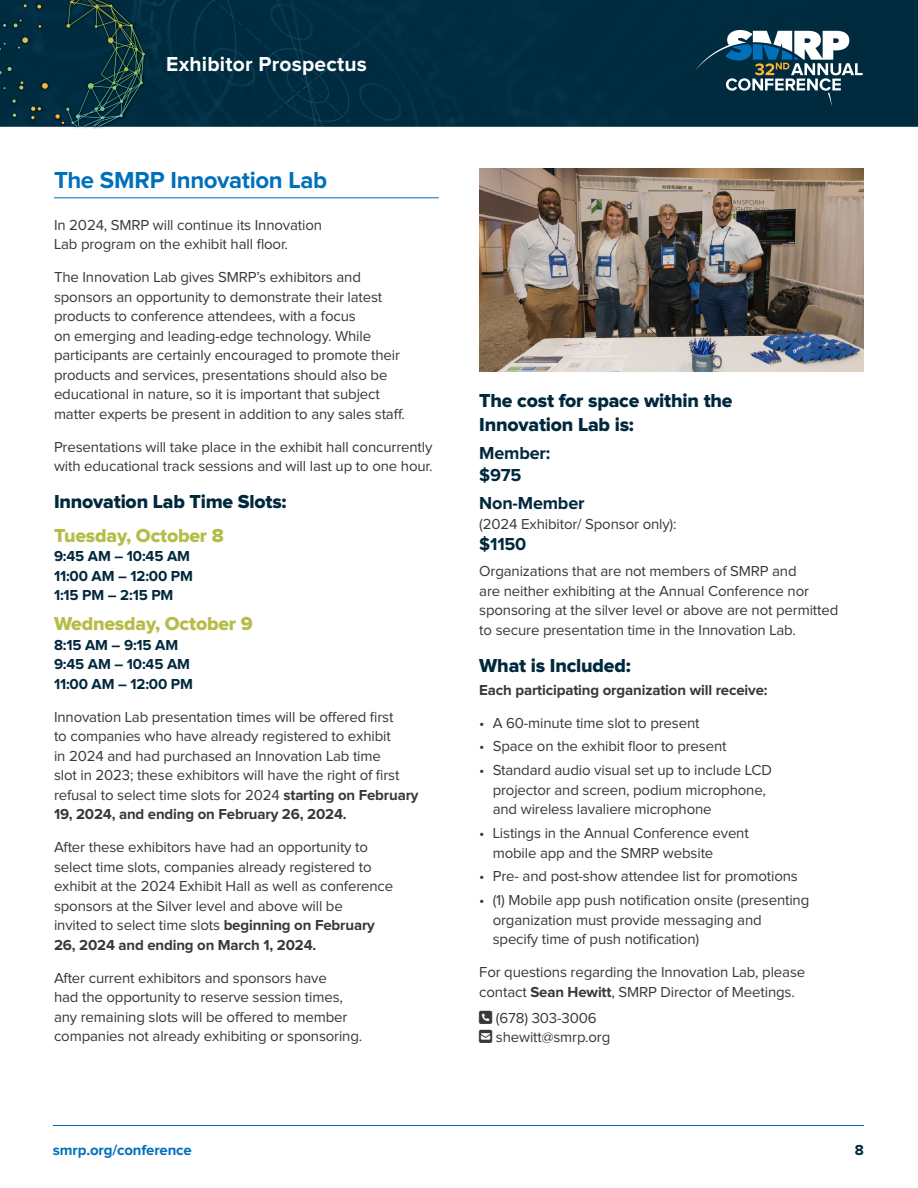
<style>
.page{position:relative;width:918px;height:1188px;background:#fff}
.page>*{position:absolute;margin:0;border:0;box-sizing:border-box;transform-origin:0 0}
.t1{font:700 24px "Proxima Nova";letter-spacing:-.015em;color:#0070ba}
.t2{font:700 21px "Proxima Nova";letter-spacing:.01em;color:#fff}
.t3{font:19.5px/23.4px "Proxima Nova Extrabld";letter-spacing:-.01em;color:#00283c}
.t4{font:19.5px "Proxima Nova Extrabld";letter-spacing:-.01em;color:#b5bc48}
.t5{font:700 18px/21.6px "Proxima Nova";letter-spacing:-.01em;color:#00283c}
.t6{font:15px/19.5px "Proxima Nova";letter-spacing:-.01em;color:#383839}
.t7{font:700 15px/19.5px "Proxima Nova";letter-spacing:-.01em;color:#00283c}
.t8{font:700 15px "Proxima Nova";letter-spacing:-.01em;color:#383839}
.t9{font:700 15px "Proxima Nova";letter-spacing:-.01em;color:#0070ba}
.s1{font-weight:700}
</style>
<div class="page">
<div style="left:148px;top:0;width:770px;height:126px;background:#012c40"></div>
<svg style="left:0;top:0;width:148px;height:129px;background:#2a4e5f"></svg>
<svg style="left:0;top:0;width:60px;height:119px;background:#063040"></svg>
<svg style="left:66px;top:0;width:79px;height:126px;background:#0f3941"></svg>
<hr style="left:53px;top:1125px;width:811px;height:1px;background:#0070ba">
<svg style="left:695px;top:30px;width:168px;height:77px"></svg>
<hr style="left:54px;top:197px;width:385px;height:1px;background:#0070ba">
<img style="left:479px;top:169px;width:385px;height:202px">
<h2 class="t2" style="left:166px;top:54px;width:202px">Exhibitor Prospectus</h2>
<h1 class="t1" style="left:54px;top:169px;width:275px">The SMRP Innovation Lab</h1>
<p class="t6" style="left:54px;top:216px;width:270px">In 2024, SMRP will continue its Innovation<br>Lab program on the exhibit hall floor.</p>
<p class="t6" style="left:54px;top:268px;width:352px">The Innovation Lab gives SMRP’s exhibitors and sponsors an opportunity to demonstrate their latest products to conference attendees, with a focus<br>on emerging and leading-edge technology. While participants are certainly encouraged to promote their products and services, presentations should also be educational in nature, so it is important that subject matter experts be present in addition to any sales staff.</p>
<p class="t6" style="left:54px;top:438px;width:380px">Presentations will take place in the exhibit hall concurrently with educational track sessions and will last up to one hour.</p>
<h3 class="t3" style="left:54px;top:491px;width:234px">Innovation Lab Time Slots:</h3>
<h3 class="t4" style="left:54px;top:526px;width:171px">Tuesday, October 8</h3>
<p class="t7" style="left:54px;top:547px;width:140px">9:45 AM – 10:45 AM<br>11:00 AM – 12:00 PM<br>1:15 PM – 2:15 PM</p>
<h3 class="t4" style="left:54px;top:615px;width:200px">Wednesday, October 9</h3>
<p class="t7" style="left:54px;top:636px;width:140px">8:15 AM – 9:15 AM<br>9:45 AM – 10:45 AM<br>11:00 AM – 12:00 PM</p>
<p class="t6" style="left:54px;top:708px;width:366px">Innovation Lab presentation times will be offered first<br>to companies who have already registered to exhibit<br>in 2024 and had purchased an Innovation Lab time<br>slot in 2023; these exhibitors will have the right of first refusal to select time slots for 2024 <span class="s1">starting on February 19, 2024, and ending on February 26, 2024.</span></p>
<p class="t6" style="left:54px;top:838px;width:341px">After these exhibitors have had an opportunity to select time slots, companies already registered to exhibit at the 2024 Exhibit Hall as well as conference sponsors at the Silver level and above will be<br>invited to select time slots <span class="s1">beginning on February 26, 2024 and ending on March 1, 2024.</span></p>
<p class="t6" style="left:54px;top:969px;width:310px">After current exhibitors and sponsors have<br>had the opportunity to reserve session times, any remaining slots will be offered to member companies not already exhibiting or sponsoring.</p>
<h3 class="t3" style="left:479px;top:390px;width:255px">The cost for space within the<br>Innovation Lab is:</h3>
<p class="t5" style="left:479px;top:443px;width:73px">Member: $975</p>
<p class="t5" style="left:479px;top:493px;width:107px">Non-Member</p>
<p class="t6" style="left:479px;top:515px;width:199px">(2024 Exhibitor/ Sponsor only):</p>
<p class="t5" style="left:479px;top:534px;width:49px">$1150</p>
<p class="t6" style="left:479px;top:562px;width:361px">Organizations that are not members of SMRP and<br>are neither exhibiting at the Annual Conference nor sponsoring at the silver level or above are not permitted to secure presentation time in the Innovation Lab.</p>
<h3 class="t3" style="left:479px;top:655px;width:153px">What is Included:</h3>
<p class="t8" style="left:479px;top:683px;width:290px">Each participating organization will receive:</p>
<p class="t6" style="left:479px;top:714px;width:222px">• A 60-minute time slot to present</p>
<p class="t6" style="left:479px;top:737px;width:249px">• Space on the exhibit floor to present</p>
<p class="t6" style="left:493px;top:761px;width:281px;text-indent:-14px">• Standard audio visual set up to include LCD projector and screen, podium microphone, and wireless lavaliere microphone</p>
<p class="t6" style="left:493px;top:824px;width:258px;text-indent:-14px">• Listings in the Annual Conference event mobile app and the SMRP website</p>
<p class="t6" style="left:479px;top:867px;width:320px">• Pre- and post-show attendee list for promotions</p>
<p class="t6" style="left:493px;top:891px;width:318px;text-indent:-14px">• (1) Mobile app push notification onsite (presenting organization must provide messaging and specify time of push notification)</p>
<p class="t6" style="left:479px;top:963px;width:328px">For questions regarding the Innovation Lab, please contact <span class="s1">Sean Hewitt</span>, SMRP Director of Meetings.</p>
<p class="t6" style="left:496px;top:1009px;width:116px;text-indent:-17px">★ (678) 303-3006 shewitt@smrp.org</p>
<p class="t9" style="left:53px;top:1143px;width:141px">smrp.org/conference</p>
<p class="t7" style="left:855px;top:1141px;width:11px">8</p>
</div>
